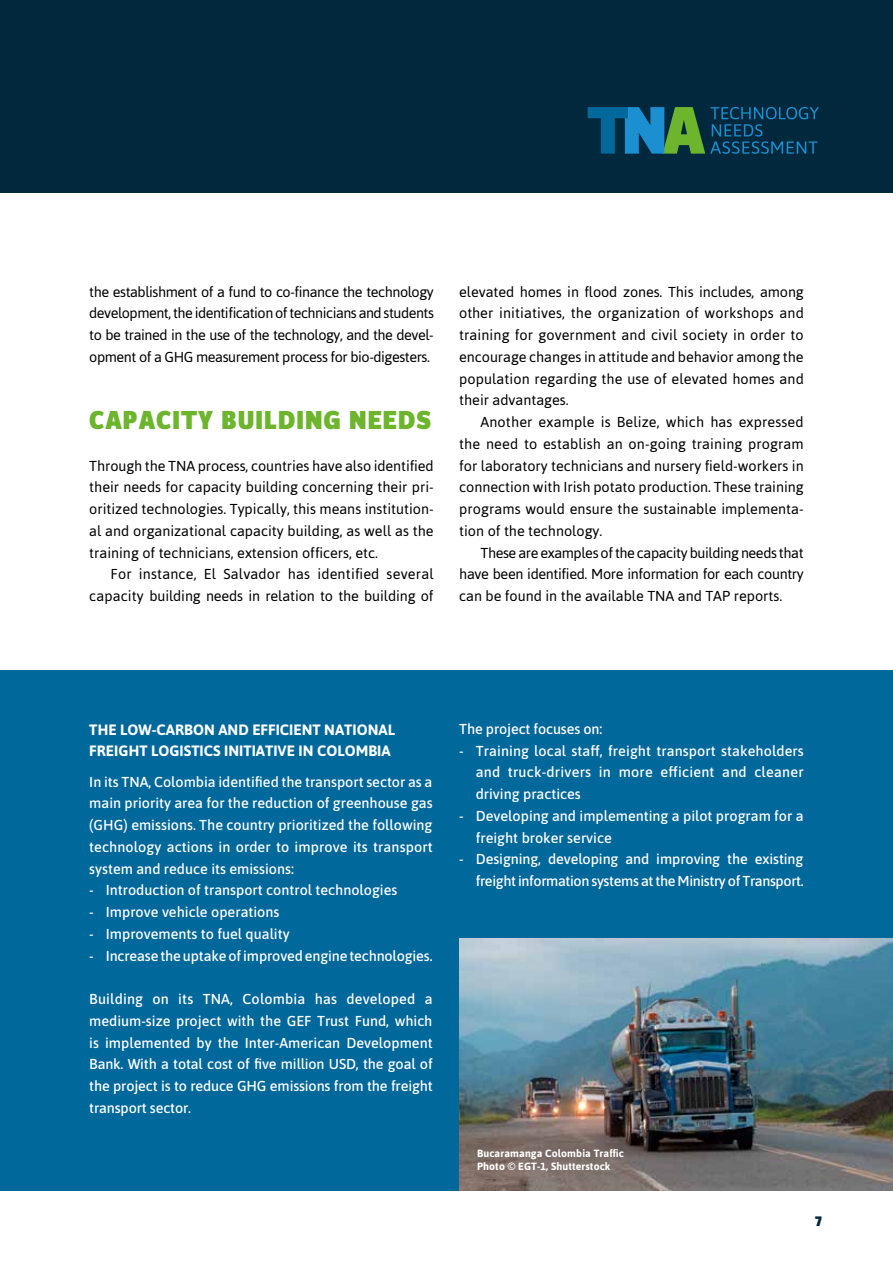
<style>
.page{position:relative;width:893px;height:1263px;background:#fff}
.page>*{position:absolute;margin:0;border:0;box-sizing:border-box;transform-origin:0 0}
.t1{font:900 27px "Zine Sans Dis";letter-spacing:.04em;color:#6cb52d}
.t2{font:700 15px/21.8px "Asap";color:#fff}
.t3{font:900 15px "Zine Sans Dis";color:#02283d}
.t4{font:14.4px/21.8px "Asap";color:#000;text-align:justify}
.t5{font:500 14.4px/21.8px "Asap";color:#fff;text-align:justify}
.t6{font:500 14.4px/21.8px "Asap";letter-spacing:-.025em;color:#fff;text-align:right}
.t7{font:700 10.5px/13.5px "Asap";letter-spacing:.01em;color:#fff}
</style>
<div class="page">
<div style="left:0;top:0;width:893px;height:192px;background:#02283d"></div>
<svg style="left:588px;top:107px;width:231px;height:47px"></svg>
<div style="left:0;top:670px;width:893px;height:521px;background:#00689b"></div>
<img style="left:459px;top:938px;width:434px;height:253px">
<p class="t4" style="left:89px;top:281px;width:346px">the establishment of a fund to co-finance the technology development, the identification of technicians and students to be trained in the use of the technology, and the devel&shy;opment of a GHG measurement process for bio-digesters.</p>
<h1 class="t1" style="left:89px;top:405px;width:343px">CAPACITY BUILDING NEEDS</h1>
<p class="t4" style="left:89px;top:455px;width:346px">Through the TNA process, countries have also identified their needs for capacity building concerning their pri&shy;oritized technologies. Typically, this means institution&shy;al and organizational capacity building, as well as the training of technicians, extension officers, etc.</p>
<p class="t4" style="left:89px;top:563px;width:346px;text-align:right">For instance, El Salvador has identified several capacity building needs in relation to the building of</p>
<p class="t4" style="left:459px;top:281px;width:346px">elevated homes in flood zones. This includes, among other initiatives, the organization of workshops and training for government and civil society in order to encourage changes in attitude and behavior among the population regarding the use of elevated homes and their advantages.</p>
<p class="t4" style="left:459px;top:411px;width:346px;text-indent:21px">Another example is Belize, which has expressed the need to establish an on-going training program for laboratory technicians and nursery field-workers in connection with Irish potato production. These training programs would ensure the sustainable implementa&shy;tion of the technology.</p>
<p class="t4" style="left:459px;top:542px;width:346px;text-indent:21px">These are examples of the capacity building needs that have been identified. More information for each country can be found in the available TNA and TAP reports.</p>
<p class="t2" style="left:89px;top:718px;width:307px">THE LOW-CARBON AND EFFICIENT NATIONAL<br>FREIGHT LOGISTICS INITIATIVE IN COLOMBIA</p>
<p class="t5" style="left:89px;top:770px;width:345px">In its TNA, Colombia identified the transport sector as a main priority area for the reduction of greenhouse gas (GHG) emissions. The country prioritized the following technology actions in order to improve its transport system and reduce its emissions:</p>
<p class="t5" style="left:89px;top:879px;width:310px">- Introduction of transport control technologies</p>
<p class="t5" style="left:89px;top:900px;width:192px">- Improve vehicle operations</p>
<p class="t5" style="left:89px;top:922px;width:202px">- Improvements to fuel quality</p>
<p class="t5" style="left:89px;top:944px;width:345px">- Increase the uptake of improved engine technologies.</p>
<p class="t5" style="left:89px;top:987px;width:345px">Building on its TNA, Colombia has developed a medium-size project with the GEF Trust Fund, which is implemented by the Inter-American Development Bank. With a total cost of five million USD, the goal of the project is to reduce GHG emissions from the freight transport sector.</p>
<p class="t5" style="left:459px;top:717px;width:144px">The project focuses on:</p>
<p class="t5" style="left:476px;top:739px;width:330px;text-indent:-17px">- Training local staff, freight transport stakeholders and truck-drivers in more efficient and cleaner driving practices</p>
<p class="t5" style="left:476px;top:804px;width:329px;text-indent:-17px">- Developing and implementing a pilot program for a freight broker service</p>
<p class="t6" style="left:459px;top:848px;width:346px">- Designing, developing and improving the existing freight information systems at the Ministry of Transport.</p>
<p class="t7" style="left:477px;top:1146px;width:148px">Bucaramanga Colombia Traffic<br>Photo © EGT-1, Shutterstock</p>
<p class="t3" style="left:815px;top:1213px;width:8px">7</p>
</div>
